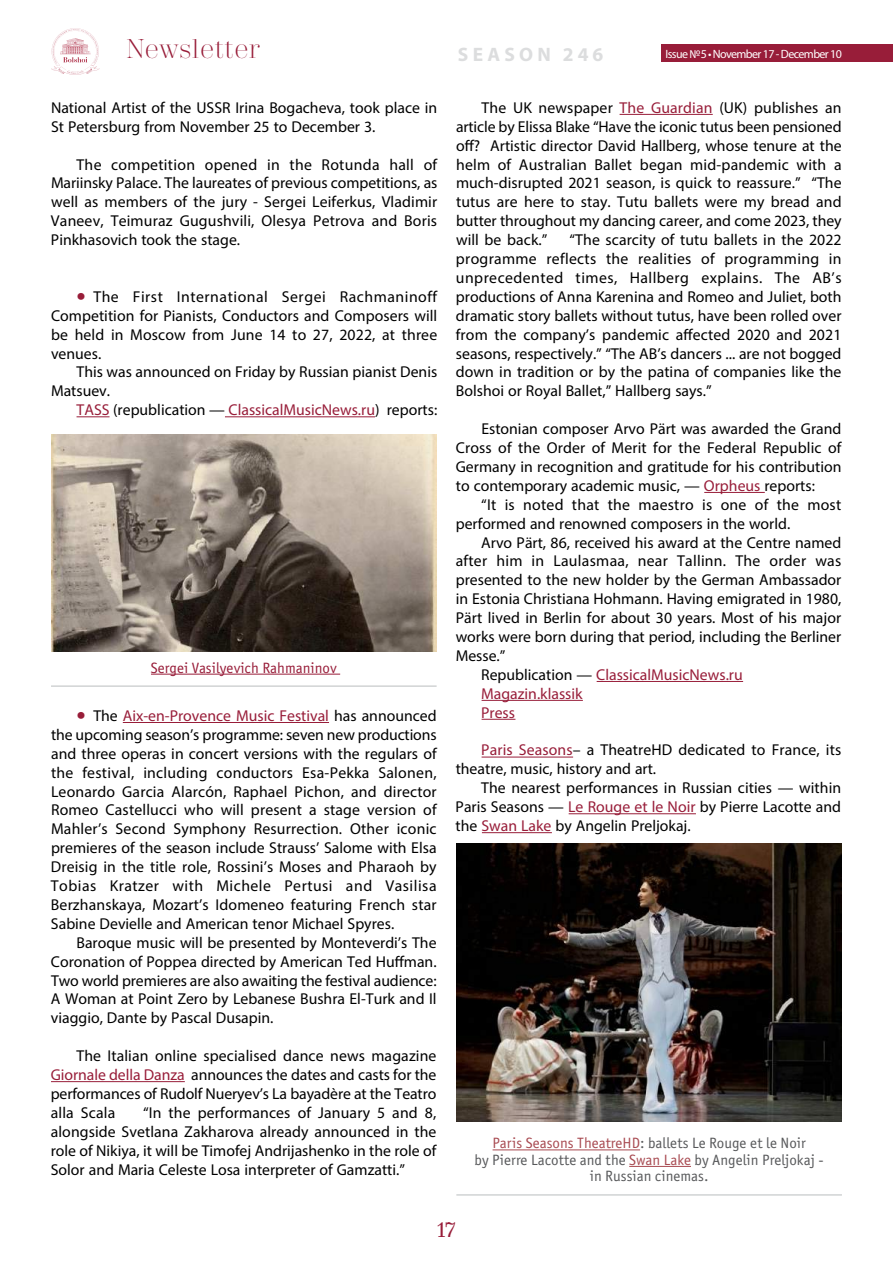
<style>
.page{position:relative;width:893px;height:1263px;background:#fff}
.page>*{position:absolute;margin:0;border:0;box-sizing:border-box;transform-origin:0 0}
.t1{font:300 27px "Trivia Serif";color:#981d39}
.t2{font:21px "Trivia Serif 10 Demo";color:#981d39}
.t3{font:700 19.5px "Myriad Pro";letter-spacing:.22em;color:#dcddde}
.t4{font:15.75px/18.9px "Myriad Pro";color:#000;text-align:justify}
.t5{font:15.75px "Myriad Pro";color:#981d39}
.t6{font:15px/16.5px "Officina Sans Book ITC";color:#58595b;text-align:center}
.t7{font:15px "Officina Sans Book ITC";color:#981d39}
.t8{font:12px "Myriad Pro";letter-spacing:-.05em;color:#fff}
.s1{font-size:33px;color:#981d39}
.s2{color:#000}
.s3{color:#981d39}
.s4{color:#a84a51}
</style>
<div class="page">
<div style="left:661px;top:45px;width:232px;height:17px;background:#981d39"></div>
<svg style="left:51px;top:28px;width:49px;height:47px"></svg>
<hr style="left:77px;top:416px;width:33px;height:1px;background:#981d39">
<hr style="left:225px;top:416px;width:150px;height:1px;background:#981d39">
<img style="left:51px;top:435px;width:386px;height:217px">
<hr style="left:51px;top:685px;width:386px;height:2px;background:#d1d3d4">
<hr style="left:151px;top:674px;width:189px;height:1px;background:#981d39">
<hr style="left:123px;top:722px;width:206px;height:1px;background:#981d39">
<hr style="left:51px;top:1081px;width:134px;height:1px;background:#981d39">
<hr style="left:620px;top:114px;width:93px;height:1px;background:#981d39">
<hr style="left:704px;top:492px;width:61px;height:1px;background:#981d39">
<hr style="left:597px;top:681px;width:146px;height:1px;background:#981d39">
<hr style="left:482px;top:700px;width:101px;height:1px;background:#981d39">
<hr style="left:482px;top:719px;width:33px;height:1px;background:#981d39">
<hr style="left:482px;top:757px;width:91px;height:1px;background:#981d39">
<hr style="left:569px;top:813px;width:127px;height:1px;background:#981d39">
<hr style="left:482px;top:832px;width:70px;height:1px;background:#981d39">
<img style="left:456px;top:843px;width:386px;height:278px">
<hr style="left:493px;top:1149px;width:147px;height:1px;background:#a84a51">
<hr style="left:629px;top:1166px;width:62px;height:1px;background:#a84a51">
<hr style="left:456px;top:1194px;width:386px;height:2px;background:#d1d3d4">
<h1 class="t1" style="left:126px;top:35px;width:135px">Newsletter</h1>
<p class="t8" style="left:665px;top:46px;width:178px">Issue №5 • November 17 - December 10</p>
<p class="t3" style="left:458px;top:41px;width:147px">SEASON 246</p>
<p class="t4" style="left:51px;top:98px;width:388px">National Artist of the USSR Irina Bogacheva, took place in<br>St Petersburg from November 25 to December 3.</p>
<p class="t4" style="left:51px;top:155px;width:388px;text-indent:26px">The competition opened in the Rotunda hall of Mariinsky Palace. The laureates of previous competitions, as well as members of the jury - Sergei Leiferkus, Vladimir Vaneev, Teimuraz Gugushvili, Olesya Petrova and Boris Pinkhasovich took the stage.</p>
<p class="t4" style="left:51px;top:287px;width:388px;text-indent:26px"><span class="s1">•</span> The First International Sergei Rachmaninoff Competition for Pianists, Conductors and Composers will be held in Moscow from June 14 to 27, 2022, at three venues.</p>
<p class="t4" style="left:51px;top:362px;width:388px;text-indent:25px">This was announced on Friday by Russian pianist Denis<br>Matsuev.</p>
<p class="t5" style="left:77px;top:400px;width:362px">TASS <span class="s2">(republication —</span> ClassicalMusicNews.ru<span class="s2">) reports:</span></p>
<p class="t7" style="left:151px;top:659px;width:187px">Sergei Vasilyevich Rahmaninov</p>
<p class="t4" style="left:51px;top:706px;width:387px;text-indent:26px"><span class="s1">•</span> The <span class="s3">Aix-en-Provence Music Festival</span> has announced the upcoming season’s programme: seven new productions and three operas in concert versions with the regulars of the festival, including conductors Esa-Pekka Salonen, Leonardo Garcia Alarcón, Raphael Pichon, and director Romeo Castellucci who will present a stage version of Mahler’s Second Symphony Resurrection. Other iconic premieres of the season include Strauss’ Salome with Elsa Dreisig in the title role, Rossini’s Moses and Pharaoh by Tobias Kratzer with Michele Pertusi and Vasilisa Berzhanskaya, Mozart’s Idomeneo featuring French star Sabine Devielle and American tenor Michael Spyres.</p>
<p class="t4" style="left:51px;top:933px;width:387px;text-indent:26px">Baroque music will be presented by Monteverdi’s The Coronation of Poppea directed by American Ted Huffman.<br>Two world premieres are also awaiting the festival audience:<br>A Woman at Point Zero by Lebanese Bushra El-Turk and Il viaggio, Dante by Pascal Dusapin.</p>
<p class="t4" style="left:51px;top:1046px;width:387px;text-indent:26px">The Italian online specialised dance news magazine <span class="s3">Giornale della Danza</span> announces the dates and casts for the performances of Rudolf Nueryev’s La bayadère at the Teatro alla Scala</p>
<p class="t4" style="left:51px;top:1103px;width:387px;text-indent:92px">“In the performances of January 5 and 8, alongside Svetlana Zakharova already announced in the role of Nikiya, it will be Timofej Andrijashenko in the role of Solor and Maria Celeste Losa interpreter of Gamzatti.”</p>
<p class="t4" style="left:456px;top:98px;width:387px;text-indent:26px">The UK newspaper <span class="s3">The Guardian</span> (UK) publishes an article by Elissa Blake “Have the iconic tutus been pensioned off? Artistic director David Hallberg, whose tenure at the helm of Australian Ballet began mid-pandemic with a much-disrupted 2021 season, is quick to reassure.” “The tutus are here to stay. Tutu ballets were my bread and butter throughout my dancing career, and come 2023, they will be back.”</p>
<p class="t4" style="left:456px;top:230px;width:387px;text-indent:114px">“The scarcity of tutu ballets in the 2022 programme reflects the realities of programming in unprecedented times, Hallberg explains. The AB’s productions of Anna Karenina and Romeo and Juliet, both dramatic story ballets without tutus, have been rolled over from the company’s pandemic affected 2020 and 2021 seasons, respectively.” “The AB’s dancers ... are not bogged down in tradition or by the patina of companies like the Bolshoi or Royal Ballet,” Hallberg says.”</p>
<p class="t4" style="left:456px;top:419px;width:387px;text-indent:26px">Estonian composer Arvo Pärt was awarded the Grand Cross of the Order of Merit for the Federal Republic of Germany in recognition and gratitude for his contribution to contemporary academic music, — <span class="s3">Orpheus</span> reports:</p>
<p class="t4" style="left:456px;top:495px;width:387px;text-indent:26px">“It is noted that the maestro is one of the most performed and renowned composers in the world.</p>
<p class="t4" style="left:481px;top:533px;width:362px">Arvo Pärt, 86, received his award at the Centre named</p>
<p class="t4" style="left:456px;top:551px;width:387px">after him in Laulasmaa, near Tallinn. The order was</p>
<p class="t4" style="left:456px;top:570px;width:387px">presented to the new holder by the German Ambassador</p>
<p class="t4" style="left:456px;top:589px;width:387px">in Estonia Christiana Hohmann. Having emigrated in 1980,</p>
<p class="t4" style="left:456px;top:608px;width:387px">Pärt lived in Berlin for about 30 years. Most of his major</p>
<p class="t4" style="left:456px;top:627px;width:387px">works were born during that period, including the Berliner</p>
<p class="t4" style="left:456px;top:646px;width:51px">Messe.”</p>
<p class="t5" style="left:481px;top:665px;width:263px"><span class="s2">Republication —</span> ClassicalMusicNews.ru</p>
<p class="t5" style="left:481px;top:684px;width:103px">Magazin.klassik</p>
<p class="t5" style="left:481px;top:703px;width:35px">Press</p>
<p class="t4" style="left:456px;top:740px;width:387px;text-indent:26px"><span class="s3">Paris Seasons</span>– a TheatreHD dedicated to France, its theatre, music, history and art.</p>
<p class="t4" style="left:456px;top:778px;width:387px;text-indent:26px">The nearest performances in Russian cities — within Paris Seasons — <span class="s3">Le Rouge et le Noir</span> by Pierre Lacotte and the <span class="s3">Swan Lake</span> by Angelin Preljokaj.</p>
<p class="t6" style="left:474px;top:1135px;width:351px"><span class="s4">Paris Seasons TheatreHD</span>: ballets Le Rouge et le Noir<br>by Pierre Lacotte and the <span class="s4">Swan Lake</span> by Angelin Preljokaj - in Russian cinemas.</p>
<h2 class="t2" style="left:437px;top:1217px;width:20px">17</h2>
</div>
